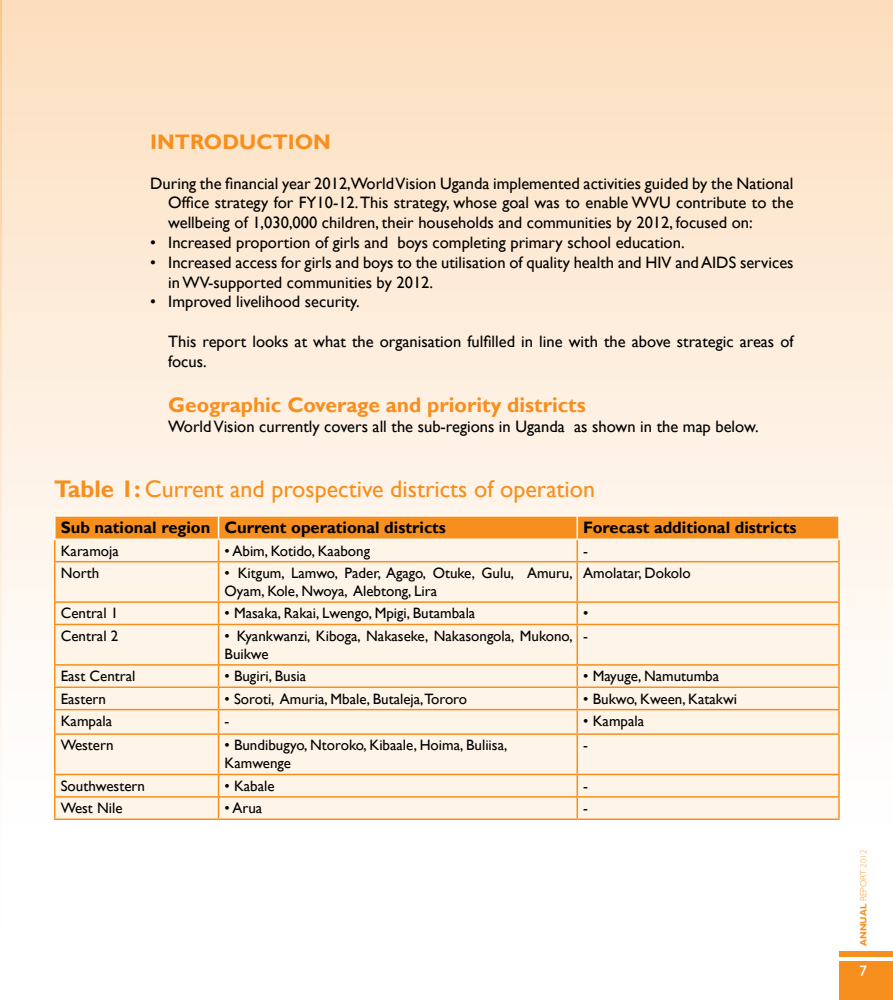
<style>
.page{position:relative;width:893px;height:1000px;background:#fff}
.page>*{position:absolute;margin:0;border:0;box-sizing:border-box;transform-origin:0 0}
.t1{font:24px "Gill Sans";color:#f78f1e}
.t2{font:700 21px "Gill Sans";color:#f78f1e}
.t3{font:16.5px/19.8px "Gill Sans";color:#000}
.t4{font:700 16.5px "Gill Sans";color:#000}
.t5{font:15px/18px "Gill Sans";color:#000}
.t6{font:700 9px "Gill Sans";color:#f78f1e}
.s1{font-weight:700}
.s2{font-family:"Gill Sans MT Pro";font-weight:300;color:#f89a34}
.s3{font-family:"Gill Sans MT Pro";font-weight:300;color:#f9ab56}
</style>
<div class="page">
<div style="left:0;top:0;width:893px;height:838px;background:linear-gradient(to bottom,#fcdfc0,#fff)"></div>
<div style="left:839px;top:950px;width:54px;height:5px;background:#f78f1e"></div>
<div style="left:839px;top:960px;width:54px;height:39px;background:#f78f1e"></div>
<svg style="left:0;top:0;width:1px;height:838px"></svg>
<div style="left:56px;top:562px;width:782px;height:256px;background:#fef4e8"></div>
<hr style="left:54px;top:540px;width:2px;height:21px;background:#f78f1e">
<hr style="left:838px;top:540px;width:2px;height:21px;background:#f78f1e">
<hr style="left:54px;top:561px;width:165px;height:1px;background:#f78f1e">
<hr style="left:54px;top:562px;width:2px;height:39px;background:#f78f1e">
<hr style="left:219px;top:561px;width:358px;height:1px;background:#f78f1e">
<hr style="left:218px;top:562px;width:1px;height:39px;background:#f78f1e">
<hr style="left:577px;top:561px;width:263px;height:1px;background:#f78f1e">
<hr style="left:576px;top:562px;width:2px;height:39px;background:#f78f1e">
<hr style="left:838px;top:562px;width:2px;height:39px;background:#f78f1e">
<hr style="left:54px;top:601px;width:165px;height:1px;background:#f78f1e">
<hr style="left:54px;top:602px;width:2px;height:21px;background:#f78f1e">
<hr style="left:219px;top:601px;width:358px;height:1px;background:#f78f1e">
<svg style="left:218px;top:602px;width:1px;height:21px"></svg>
<hr style="left:577px;top:601px;width:263px;height:1px;background:#f78f1e">
<hr style="left:576px;top:602px;width:2px;height:21px;background:#f78f1e">
<hr style="left:838px;top:602px;width:2px;height:21px;background:#f78f1e">
<hr style="left:54px;top:623px;width:165px;height:2px;background:#f78f1e">
<hr style="left:54px;top:625px;width:2px;height:39px;background:#f78f1e">
<hr style="left:219px;top:623px;width:358px;height:2px;background:#f78f1e">
<hr style="left:218px;top:625px;width:1px;height:39px;background:#f78f1e">
<hr style="left:577px;top:623px;width:263px;height:2px;background:#f78f1e">
<hr style="left:576px;top:625px;width:2px;height:39px;background:#f78f1e">
<hr style="left:838px;top:625px;width:2px;height:39px;background:#f78f1e">
<hr style="left:54px;top:664px;width:165px;height:1px;background:#f78f1e">
<hr style="left:54px;top:665px;width:2px;height:21px;background:#f78f1e">
<hr style="left:219px;top:664px;width:358px;height:1px;background:#f78f1e">
<hr style="left:577px;top:664px;width:263px;height:1px;background:#f78f1e">
<hr style="left:576px;top:665px;width:2px;height:21px;background:#f78f1e">
<hr style="left:838px;top:665px;width:2px;height:21px;background:#f78f1e">
<hr style="left:54px;top:686px;width:165px;height:1px;background:#f78f1e">
<hr style="left:54px;top:687px;width:2px;height:21px;background:#f78f1e">
<hr style="left:219px;top:686px;width:358px;height:1px;background:#f78f1e">
<hr style="left:577px;top:686px;width:263px;height:1px;background:#f78f1e">
<hr style="left:576px;top:687px;width:2px;height:21px;background:#f78f1e">
<hr style="left:838px;top:687px;width:2px;height:21px;background:#f78f1e">
<hr style="left:54px;top:708px;width:165px;height:2px;background:#f78f1e">
<hr style="left:54px;top:710px;width:2px;height:23px;background:#f78f1e">
<hr style="left:219px;top:708px;width:358px;height:2px;background:#f78f1e">
<svg style="left:218px;top:665px;width:1px;height:68px"></svg>
<hr style="left:577px;top:708px;width:263px;height:2px;background:#f78f1e">
<hr style="left:576px;top:710px;width:2px;height:23px;background:#f78f1e">
<hr style="left:838px;top:710px;width:2px;height:23px;background:#f78f1e">
<hr style="left:54px;top:733px;width:165px;height:1px;background:#f78f1e">
<hr style="left:54px;top:734px;width:2px;height:39px;background:#f78f1e">
<hr style="left:219px;top:733px;width:358px;height:1px;background:#f78f1e">
<hr style="left:218px;top:734px;width:1px;height:39px;background:#f78f1e">
<hr style="left:577px;top:733px;width:263px;height:1px;background:#f78f1e">
<hr style="left:576px;top:734px;width:2px;height:39px;background:#f78f1e">
<hr style="left:838px;top:734px;width:2px;height:39px;background:#f78f1e">
<hr style="left:54px;top:773px;width:165px;height:2px;background:#f78f1e">
<hr style="left:54px;top:775px;width:2px;height:21px;background:#f78f1e">
<hr style="left:219px;top:773px;width:358px;height:2px;background:#f78f1e">
<hr style="left:577px;top:773px;width:263px;height:2px;background:#f78f1e">
<hr style="left:576px;top:775px;width:2px;height:21px;background:#f78f1e">
<hr style="left:838px;top:775px;width:2px;height:21px;background:#f78f1e">
<hr style="left:54px;top:796px;width:165px;height:1px;background:#f78f1e">
<hr style="left:54px;top:797px;width:2px;height:21px;background:#f78f1e">
<hr style="left:219px;top:796px;width:358px;height:1px;background:#f78f1e">
<svg style="left:218px;top:775px;width:1px;height:43px"></svg>
<hr style="left:577px;top:796px;width:263px;height:1px;background:#f78f1e">
<hr style="left:576px;top:797px;width:2px;height:21px;background:#f78f1e">
<hr style="left:838px;top:797px;width:2px;height:21px;background:#f78f1e">
<hr style="left:54px;top:818px;width:165px;height:1px;background:#f78f1e">
<hr style="left:219px;top:818px;width:358px;height:1px;background:#f78f1e">
<hr style="left:577px;top:818px;width:263px;height:1px;background:#f78f1e">
<hr style="left:54px;top:515px;width:165px;height:1px;background:#fff">
<hr style="left:54px;top:516px;width:2px;height:22px;background:#fff">
<hr style="left:219px;top:515px;width:358px;height:1px;background:#fff">
<svg style="left:55px;top:516px;width:784px;height:45px;background:#fac183"></svg>
<hr style="left:577px;top:515px;width:263px;height:1px;background:#fff">
<hr style="left:576px;top:516px;width:2px;height:22px;background:#fff">
<hr style="left:838px;top:516px;width:2px;height:22px;background:#fff">
<hr style="left:54px;top:538px;width:165px;height:2px;background:#fff">
<hr style="left:219px;top:538px;width:358px;height:2px;background:#fff">
<hr style="left:577px;top:538px;width:263px;height:2px;background:#fff">
<p class="t2" style="left:150px;top:129px;width:182px">INTRODUCTION</p>
<p class="t3" style="left:168px;top:173px;width:627px;text-align:justify;text-indent:-18px">During the financial year 2012,World Vision Uganda implemented activities guided by the National Office strategy for FY10-12. This strategy, whose goal was to enable WVU contribute to the wellbeing of 1 ,030,000 children, their households and communities by 2012, focused on:</p>
<p class="t3" style="left:150px;top:233px;width:536px">• Increased proportion of girls and boys completing primary school education.</p>
<p class="t3" style="left:168px;top:252px;width:627px;text-indent:-18px">• Increased access for girls and boys to the utilisation of quality health and HIV and AIDS services in WV-supported communities by 2012.</p>
<p class="t3" style="left:150px;top:292px;width:211px">• Improved livelihood security.</p>
<p class="t3" style="left:168px;top:332px;width:627px">This report looks at what the organisation fulfilled in line with the above strategic areas of focus.</p>
<p class="t2" style="left:168px;top:392px;width:419px">Geographic Coverage and priority districts</p>
<p class="t3" style="left:168px;top:416px;width:592px">World Vision currently covers all the sub-regions in Uganda as shown in the map below.</p>
<h1 class="t1" style="left:54px;top:474px;width:543px"><span class="s1">Table 1:</span> Current and prospective districts of operation</h1>
<p class="t4" style="left:61px;top:517px;width:387px">Sub national region Current operational districts</p>
<p class="t4" style="left:583px;top:517px;width:215px">Forecast additional districts</p>
<p class="t5" style="left:61px;top:542px;width:60px">Karamoja</p>
<p class="t5" style="left:225px;top:542px;width:147px">• Abim, Kotido, Kaabong</p>
<p class="t5" style="left:583px;top:542px;width:6px">-</p>
<p class="t5" style="left:61px;top:564px;width:40px">North</p>
<p class="t5" style="left:225px;top:564px;width:350px">• Kitgum, Lamwo, Pader, Agago, Otuke, Gulu, Amuru,<br>Oyam, Kole, Nwoya, Alebtong, Lira</p>
<p class="t5" style="left:583px;top:564px;width:109px">Amolatar, Dokolo</p>
<p class="t5" style="left:61px;top:604px;width:53px">Central 1</p>
<p class="t5" style="left:225px;top:604px;width:252px">• Masaka, Rakai, Lwengo, Mpigi, Butambala</p>
<p class="t5" style="left:583px;top:604px;width:7px">•</p>
<p class="t5" style="left:61px;top:627px;width:58px">Central 2</p>
<p class="t5" style="left:225px;top:627px;width:350px">• Kyankwanzi, Kiboga, Nakaseke, Nakasongola, Mukono,<br>Buikwe</p>
<p class="t5" style="left:583px;top:627px;width:6px">-</p>
<p class="t5" style="left:61px;top:667px;width:76px">East Central</p>
<p class="t5" style="left:225px;top:667px;width:83px">• Bugiri, Busia</p>
<p class="t5" style="left:583px;top:667px;width:137px">• Mayuge, Namutumba</p>
<p class="t5" style="left:61px;top:689px;width:47px">Eastern</p>
<p class="t5" style="left:225px;top:689px;width:244px">• Soroti, Amuria, Mbale, Butaleja,Tororo</p>
<p class="t5" style="left:583px;top:689px;width:155px">• Bukwo, Kween, Katakwi</p>
<p class="t5" style="left:61px;top:712px;width:53px">Kampala</p>
<p class="t5" style="left:225px;top:712px;width:6px">-</p>
<p class="t5" style="left:583px;top:712px;width:62px">• Kampala</p>
<p class="t5" style="left:61px;top:736px;width:54px">Western</p>
<p class="t5" style="left:225px;top:736px;width:284px">• Bundibugyo, Ntoroko, Kibaale, Hoima, Buliisa,<br>Kamwenge</p>
<p class="t5" style="left:583px;top:736px;width:6px">-</p>
<p class="t5" style="left:61px;top:776px;width:86px">Southwestern</p>
<p class="t5" style="left:225px;top:776px;width:52px">• Kabale</p>
<p class="t5" style="left:583px;top:776px;width:6px">-</p>
<p class="t5" style="left:61px;top:799px;width:63px">West Nile</p>
<p class="t5" style="left:225px;top:799px;width:39px">• Arua</p>
<p class="t5" style="left:583px;top:799px;width:6px">-</p>
<p class="t6" style="left:858px;top:945px;width:98px;rotate:-90deg">ANNUAL <span class="s2">REPORT</span> <span class="s3">2012</span></p>
</div>
